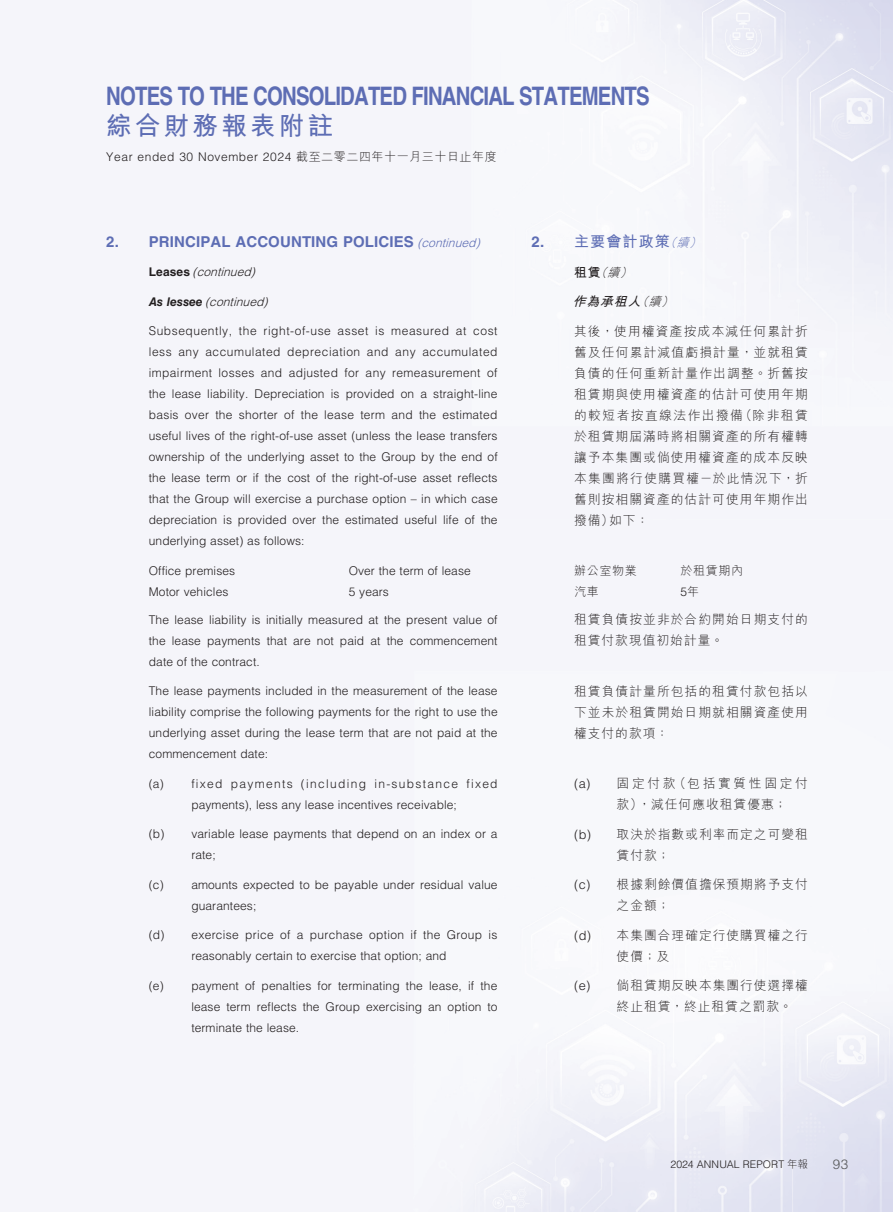
<style>
.page{position:relative;width:893px;height:1212px;background:#fff}
.page>*{position:absolute;margin:0;border:0;box-sizing:border-box;transform-origin:0 0}
.t1{font:700 25.5px "Helvetica LT Std";letter-spacing:-.04em;color:#5d6db4;scale:.8 1}
.t2{font:700 25.5px "M Hei HK";letter-spacing:.13em;color:#5d6db4}
.t3{font:700 15px "Helvetica LT Std";letter-spacing:.01em;color:#5d6db4}
.t4{font:700 15px "M Hei HK";letter-spacing:.08em;color:#5d6db4}
.t5{font:300 13.5px "Helvetica LT Std";color:#57585a}
.t6{font:300 12.75px/21px "M Hei HK";letter-spacing:.085em;color:#231f20}
.t7{font:300 12.75px/21px "M Hei HK";letter-spacing:.21em;color:#231f20}
.t8{font:italic 700 12.75px "M Hei HK";color:#231f20}
.t9{font:300 12px/21px "Helvetica LT Std";letter-spacing:.01em;color:#231f20;text-align:justify}
.t10{font:300 12px "Helvetica LT Std";letter-spacing:.05em;color:#231f20}
.t11{font:italic 300 12px "Helvetica LT Std";color:#231f20}
.t12{font:300 12px "M Hei HK";letter-spacing:.06em;color:#231f20}
.t13{font:italic 300 12px "M Hei HK";color:#231f20}
.t14{font:300 10.5px "Helvetica LT Std";letter-spacing:.015em;color:#231f20}
.s1{font-family:"M Hei HK"}
.s2{font-weight:300;font-style:italic;font-size:12px}
.s3{font-weight:700;font-style:normal}
.s4{font-weight:700}
.s5{font-family:"Helvetica LT Std"}
.s6{font-weight:700;font-style:normal;font-size:12.75px}
.s7{font-weight:300;font-size:12px}
</style>
<div class="page">
<img style="left:428px;top:0;width:465px;height:1212px">
<h1 class="t1" style="left:106px;top:80px;width:681px">NOTES TO THE CONSOLIDATED FINANCIAL STATEMENTS</h1>
<h1 class="t2" style="left:106px;top:107px;width:228px">綜合財務報表附註</h1>
<p class="t10" style="left:106px;top:150px;width:392px">Year ended 30 November 2024 <span class="s1">截至二零二四年十一月三十日止年度</span></p>
<p class="t3" style="left:106px;top:232px;width:379px">2. PRINCIPAL ACCOUNTING POLICIES <span class="s2">(continued)</span></p>
<p class="t11" style="left:149px;top:264px;width:112px"><span class="s3">L e a s e s</span> (continued)</p>
<p class="t11" style="left:149px;top:294px;width:124px"><span class="s4">A s l e s s e e</span> (continued)</p>
<p class="t9" style="left:149px;top:320px;width:350px">Subsequently, the right-of-use asset is measured at cost less any accumulated depreciation and any accumulated impairment losses and adjusted for any remeasurement of the lease liability. Depreciation is provided on a straight-line basis over the shorter of the lease term and the estimated useful lives of the right-of-use asset (unless the lease transfers ownership of the underlying asset to the Group by the end of the lease term or if the cost of the right-of-use asset reflects that the Group will exercise a purchase option – in which case depreciation is provided over the estimated useful life of the underlying asset) as follows:</p>
<p class="t9" style="left:149px;top:560px;width:88px">Office premises</p>
<p class="t9" style="left:349px;top:560px;width:124px">Over the term of lease</p>
<p class="t9" style="left:149px;top:581px;width:81px">Motor vehicles</p>
<p class="t9" style="left:349px;top:581px;width:42px">5 years</p>
<p class="t9" style="left:149px;top:609px;width:350px">The lease liability is initially measured at the present value of the lease payments that are not paid at the commencement date of the contract.</p>
<p class="t9" style="left:149px;top:680px;width:350px">The lease payments included in the measurement of the lease liability comprise the following payments for the right to use the underlying asset during the lease term that are not paid at the commencement date:</p>
<p class="t9" style="left:149px;top:773px;width:350px;text-align:center">(a) fixed payments (including in-substance fixed payments), less any lease incentives receivable;</p>
<p class="t9" style="left:191px;top:823px;width:308px;text-indent:-43px">(b) variable lease payments that depend on an index or a rate;</p>
<p class="t9" style="left:191px;top:874px;width:308px;text-indent:-43px">(c) amounts expected to be payable under residual value guarantees;</p>
<p class="t9" style="left:191px;top:924px;width:308px;text-indent:-43px">(d) exercise price of a purchase option if the Group is reasonably certain to exercise that option; and</p>
<p class="t9" style="left:191px;top:975px;width:308px;text-indent:-43px">(e) payment of penalties for terminating the lease, if the lease term reflects the Group exercising an option to terminate the lease.</p>
<p class="t4" style="left:531px;top:231px;width:174px"><span class="s5">2.</span> 主要會計政策<span class="s2">（續）</span></p>
<p class="t13" style="left:574px;top:266px;width:62px"><span class="s6">租賃</span>（續）</p>
<p class="t8" style="left:573px;top:292px;width:105px">作為承租人<span class="s7">（續）</span></p>
<p class="t6" style="left:574px;top:320px;width:235px;text-align:justify">其後，使用權資產按成本減任何累計折舊及任何累計減值虧損計量，並就租賃負債的任何重新計量作出調整。折舊按租賃期與使用權資產的估計可使用年期的較短者按直線法作出撥備（除非租賃於租賃期屆滿時將相關資產的所有權轉讓予本集團或倘使用權資產的成本反映本集團將行使購買權－於此情況下，折舊則按相關資產的估計可使用年期作出撥備）如下：</p>
<p class="t12" style="left:574px;top:565px;width:64px">辦公室物業</p>
<p class="t12" style="left:680px;top:565px;width:64px">於租賃期內</p>
<p class="t12" style="left:574px;top:586px;width:26px">汽車</p>
<p class="t9" style="left:680px;top:581px;width:20px">5<span class="s1">年</span></p>
<p class="t6" style="left:574px;top:609px;width:235px">租賃負債按並非於合約開始日期支付的租賃付款現值初始計量。</p>
<p class="t6" style="left:574px;top:680px;width:235px;text-align:justify">租賃負債計量所包括的租賃付款包括以下並未於租賃開始日期就相關資產使用權支付的款項：</p>
<p class="t7" style="left:617px;top:773px;width:193px;text-indent:-43px"><span class="s5">(a)</span> 固定付款（包括實質性固定付款），減任何應收租賃優惠；</p>
<p class="t6" style="left:617px;top:823px;width:193px;text-indent:-43px"><span class="s5">(b)</span> 取決於指數或利率而定之可變租賃付款；</p>
<p class="t6" style="left:617px;top:874px;width:193px;text-indent:-43px"><span class="s5">(c)</span> 根據剩餘價值擔保預期將予支付之金額；</p>
<p class="t6" style="left:617px;top:924px;width:193px;text-indent:-43px"><span class="s5">(d)</span> 本集團合理確定行使購買權之行使價；及</p>
<p class="t6" style="left:617px;top:975px;width:193px;text-indent:-43px"><span class="s5">(e)</span> 倘租賃期反映本集團行使選擇權終止租賃，終止租賃之罰款。</p>
<p class="t14" style="left:670px;top:1158px;width:139px">2024 ANNUAL REPORT <span class="s1">年報</span></p>
<p class="t5" style="left:833px;top:1155px;width:17px">93</p>
</div>
